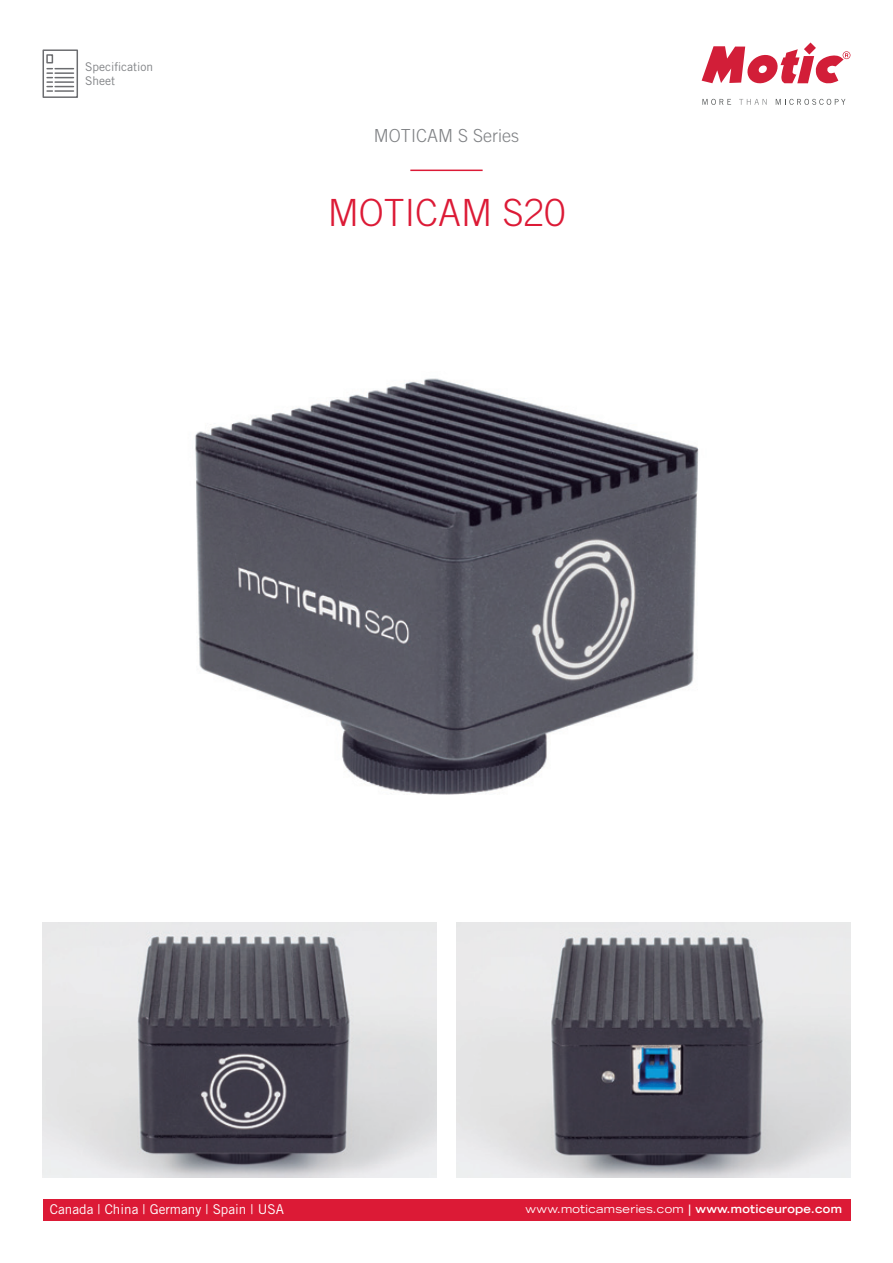
<style>
.page{position:relative;width:893px;height:1263px;background:#fff}
.page>*{position:absolute;margin:0;border:0;box-sizing:border-box;transform-origin:0 0}
.t1{font:300 37.5px "Trade Gothic";color:#dc1a36}
.t2{font:300 18px "Trade Gothic";color:#808285}
.t3{font:13.5px "Trade Gothic";color:#fff}
.t4{font:12px/14.4px "Trade Gothic";color:#808285}
.t5{font:expanded 11.25px "Trade Gothic LH";letter-spacing:.025em;color:#fff}
.s1{font-weight:700}
</style>
<div class="page">
<svg style="left:702px;top:43px;width:148px;height:41px"></svg>
<svg style="left:702px;top:99px;width:29px;height:6px"></svg>
<svg style="left:739px;top:99px;width:28px;height:6px"></svg>
<svg style="left:776px;top:99px;width:69px;height:6px"></svg>
<div style="left:43px;top:1199px;width:807px;height:21px;background:#dc1a36"></div>
<hr style="left:410px;top:170px;width:73px;height:1px;background:#dc1a36">
<svg style="left:42px;top:49px;width:36px;height:49px"></svg>
<img style="left:195px;top:378px;width:504px;height:417px">
<img style="left:43px;top:922px;width:393px;height:256px">
<img style="left:457px;top:922px;width:393px;height:256px">
<p class="t4" style="left:85px;top:59px;width:70px">Specification<br>Sheet</p>
<h2 class="t2" style="left:374px;top:125px;width:147px">MOTICAM S Series</h2>
<h1 class="t1" style="left:328px;top:190px;width:239px">MOTICAM S20</h1>
<p class="t3" style="left:50px;top:1201px;width:235px">Canada | China | Germany | Spain | USA</p>
<p class="t5" style="left:526px;top:1201px;width:318px">www.moticamseries.com <span class="s1">| www.moticeurope.com</span></p>
</div>
